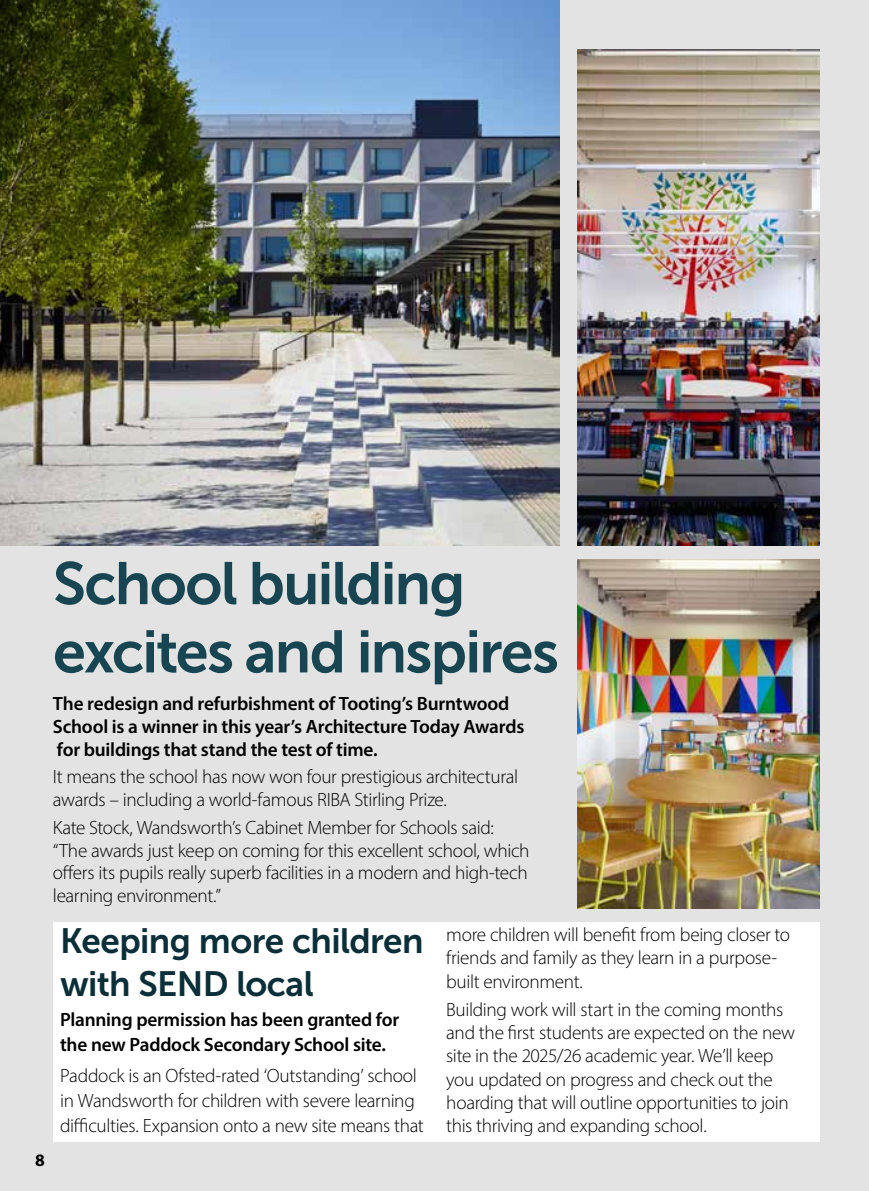
<style>
.page{position:relative;width:869px;height:1191px;background:#fff}
.page>*{position:absolute;margin:0;border:0;box-sizing:border-box;transform-origin:0 0}
.t1{font:59.5px/68.2px "Museo Sans 700";letter-spacing:-.03em;color:#184552}
.t2{font:35px/42.7px "Museo Sans 700";letter-spacing:-.02em;color:#0a2f38}
.t3{font:300 19.25px/23.3px "Myriad Pro";letter-spacing:-.02em;color:#000}
.t4{font:600 19.25px/22.8px "Myriad Pro";letter-spacing:-.01em;color:#000}
.t5{font:700 17.5px "Myriad Pro";color:#000}
</style>
<div class="page">
<div style="left:0;top:0;width:868px;height:1191px;background:#e3e3e3"></div>
<div style="left:53px;top:921px;width:766px;height:220px;background:#fff"></div>
<img style="left:0;top:0;width:559px;height:546px">
<img style="left:577px;top:50px;width:242px;height:496px">
<img style="left:577px;top:559px;width:242px;height:349px">
<p class="t5" style="left:35px;top:1148px;width:11px">8</p>
<h1 class="t1" style="left:53px;top:549px;width:507px">School building excites and inspires</h1>
<p class="t4" style="left:53px;top:691px;width:472px">The redesign and refurbishment of Tooting’s Burntwood<br>School is a winner in this year’s Architecture Today Awards for buildings that stand the test of time.</p>
<p class="t3" style="left:53px;top:765px;width:466px;line-height:22.8px">It means the school has now won four prestigious architectural awards – including a world-famous RIBA Stirling Prize.</p>
<p class="t3" style="left:53px;top:816px;width:478px;line-height:22.8px">Kate Stock, Wandsworth’s Cabinet Member for Schools said: “The awards just keep on coming for this excellent school, which offers its pupils really superb facilities in a modern and high-tech learning environment.”</p>
<h2 class="t2" style="left:60px;top:919px;width:365px">Keeping more children with SEND local</h2>
<p class="t4" style="left:60px;top:1006px;width:340px;line-height:25.2px">Planning permission has been granted for the new Paddock Secondary School site.</p>
<p class="t3" style="left:60px;top:1062px;width:365px;line-height:25.2px">Paddock is an Ofsted-rated ‘Outstanding’ school in Wandsworth for children with severe learning difficulties. Expansion onto a new site means that</p>
<p class="t3" style="left:446px;top:923px;width:345px">more children will benefit from being closer to friends and family as they learn in a purpose&shy;built environment.</p>
<p class="t3" style="left:446px;top:997px;width:350px">Building work will start in the coming months and the first students are expected on the new site in the 2025/26 academic year. We’ll keep you updated on progress and check out the hoarding that will outline opportunities to join this thriving and expanding school.</p>
</div>
